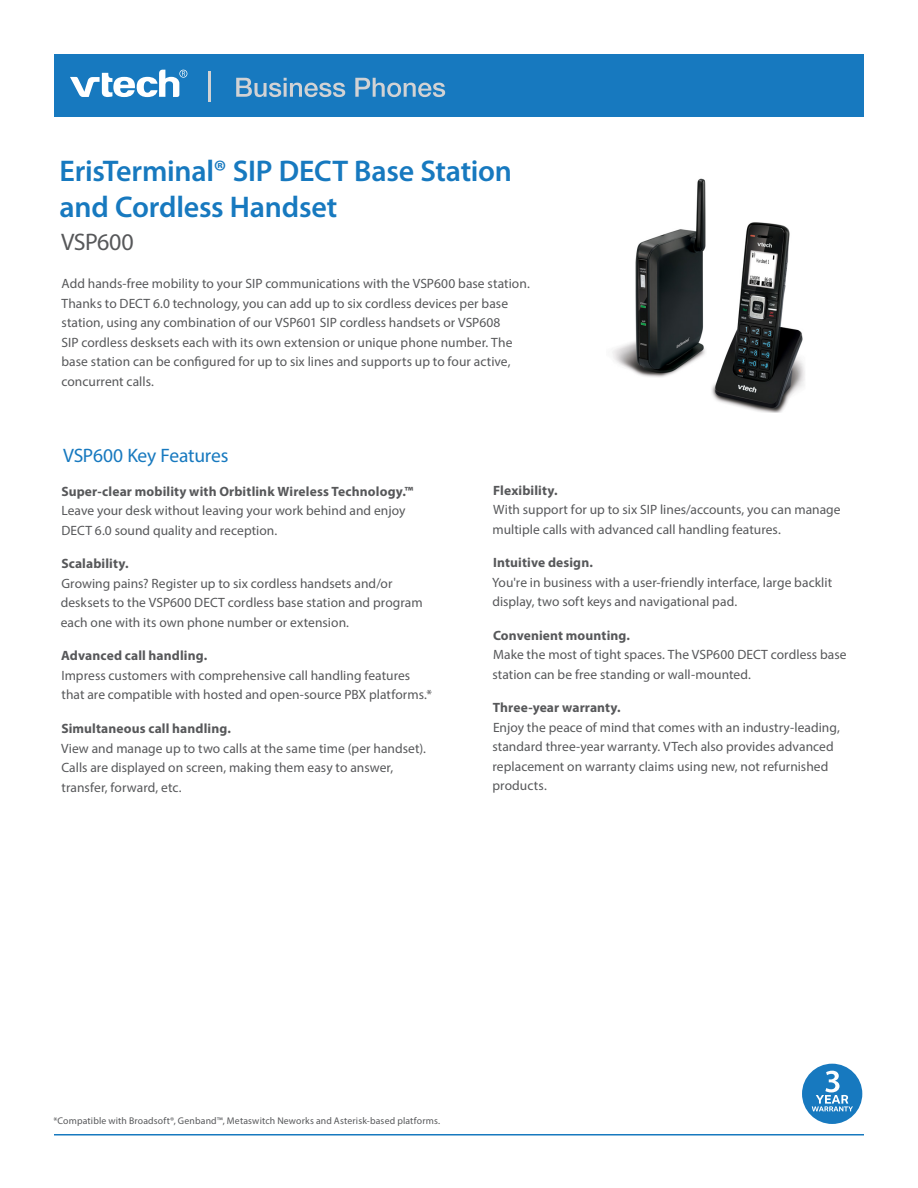
<style>
.page{position:relative;width:918px;height:1188px;background:#fff}
.page>*{position:absolute;margin:0;border:0;box-sizing:border-box;transform-origin:0 0}
.product_name{font:600 30px "Myriad Pro";letter-spacing:-.01em;color:#1779bf}
.t1{font:24px "Myriad Pro";letter-spacing:-.025em;color:#57585a}
.t2{font:19.5px "Myriad Pro";letter-spacing:-.01em;color:#1779bf}
.t3{font:13.5px/19.5px "Myriad Pro";letter-spacing:.005em;color:#57585a}
.t4{font:9.75px "Myriad Pro";letter-spacing:.015em;color:#57585a}
.s1{font-weight:700}
</style>
<div class="page">
<hr style="left:54px;top:1134px;width:810px;height:2px;background:#1779bf">
<div style="left:54px;top:54px;width:810px;height:63px;background:#1779bf"></div>
<svg style="left:70px;top:70px;width:117px;height:27px"></svg>
<hr style="left:208px;top:71px;width:3px;height:31px;background:#d1d2d4">
<svg style="left:236px;top:78px;width:109px;height:19px"></svg>
<svg style="left:355px;top:78px;width:90px;height:19px"></svg>
<img style="left:612px;top:178px;width:94px;height:199px">
<img style="left:711px;top:222px;width:94px;height:191px">
<div style="left:802px;top:1064px;width:60px;height:60px;background:#1779bf;border-radius:50%"></div>
<svg style="left:812px;top:1071px;width:41px;height:40px"></svg>
<p class="product_name" style="left:60px;top:152px;width:454px">ErisTerminal® SIP DECT Base Station</p>
<p class="product_name" style="left:60px;top:188px;width:279px">and Cordless Handset</p>
<p class="t1" style="left:61px;top:227px;width:74px">VSP600</p>
<p class="t3" style="left:62px;top:274px;width:470px">Add hands-free mobility to your SIP communications with the VSP600 base station.<br>Thanks to DECT 6.0 technology, you can add up to six cordless devices per base station, using any combination of our VSP601 SIP cordless handsets or VSP608<br>SIP cordless desksets each with its own extension or unique phone number. The base station can be configured for up to six lines and supports up to four active, concurrent calls.</p>
<p class="t2" style="left:63px;top:444px;width:167px">VSP600 Key Features</p>
<p class="t3" style="left:61px;top:481px;width:353px"><span class="s1">Super-clear mobility with Orbitlink Wireless Technology.™<br></span>Leave your desk without leaving your work behind and enjoy<br>DECT 6.0 sound quality and reception.</p>
<p class="t3" style="left:61px;top:554px;width:364px"><span class="s1">Scalability.<br></span>Growing pains? Register up to six cordless handsets and/or desksets to the VSP600 DECT cordless base station and program each one with its own phone number or extension.</p>
<p class="t3" style="left:61px;top:646px;width:373px"><span class="s1">Advanced call handling.<br></span>Impress customers with comprehensive call handling features that are compatible with hosted and open-source PBX platforms.*</p>
<p class="t3" style="left:61px;top:719px;width:366px"><span class="s1">Simultaneous call handling.<br></span>View and manage up to two calls at the same time (per handset).<br>Calls are displayed on screen, making them easy to answer, transfer, forward, etc.</p>
<p class="t3" style="left:493px;top:480px;width:350px"><span class="s1">Flexibility.<br></span>With support for up to six SIP lines/accounts, you can manage multiple calls with advanced call handling features.</p>
<p class="t3" style="left:492px;top:553px;width:342px"><span class="s1">Intuitive design.<br></span>You're in business with a user-friendly interface, large backlit display, two soft keys and navigational pad.</p>
<p class="t3" style="left:492px;top:625px;width:356px"><span class="s1">Convenient mounting.<br></span>Make the most of tight spaces. The VSP600 DECT cordless base station can be free standing or wall-mounted.</p>
<p class="t3" style="left:492px;top:698px;width:349px"><span class="s1">Three-year warranty.<br></span>Enjoy the peace of mind that comes with an industry-leading, standard three-year warranty. VTech also provides advanced replacement on warranty claims using new, not refurnished products.</p>
<p class="t4" style="left:53px;top:1115px;width:388px">*Compatible with Broadsoft®, Genband™, Metaswitch Neworks and Asterisk-based platforms.</p>
</div>
